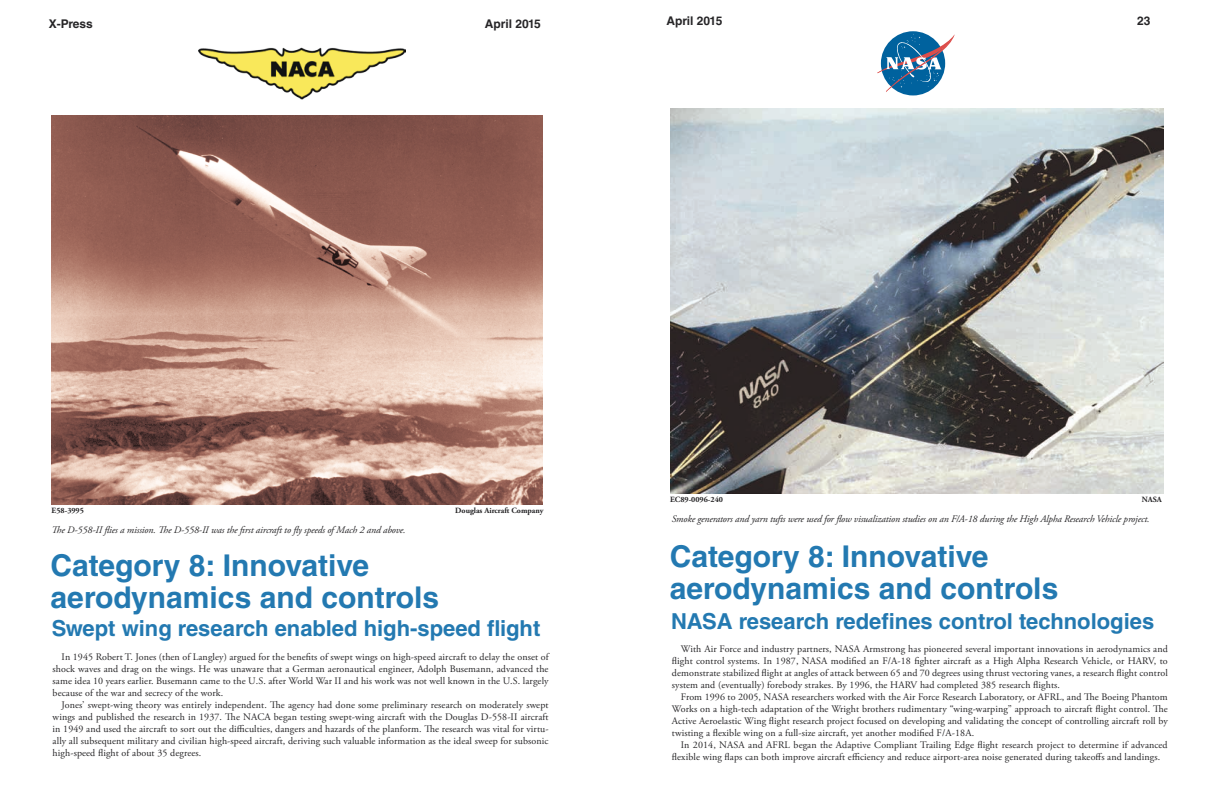
<style>
.page{position:relative;width:1224px;height:792px;background:#fff}
.page>*{position:absolute;margin:0;border:0;box-sizing:border-box;transform-origin:0 0}
.t1{font:700 30px "Helvetica LT Std";color:#2379b1}
.t2{font:700 22px "Helvetica LT Std";color:#2379b1}
.t3{font:700 12px "Helvetica LT Std";color:#262527}
.t4{font:10px/12px "Adobe Garamond Pro";letter-spacing:.01em;color:#262527;text-align:justify}
.t5{font:italic 10px "Adobe Garamond Pro";letter-spacing:-.01em;color:#262527}
.t6{font:700 8px "Adobe Garamond Pro";color:#262527}
</style>
<div class="page">
<img style="left:198px;top:48px;width:207px;height:51px">
<img style="left:52px;top:116px;width:491px;height:388px">
<svg style="left:881px;top:31px;width:64px;height:64px"></svg>
<svg style="left:877px;top:34px;width:78px;height:59px"></svg>
<img style="left:671px;top:109px;width:492px;height:384px">
<p class="t3" style="left:49px;top:16px;width:46px">X-Press</p>
<p class="t3" style="left:485px;top:16px;width:58px">April 2015</p>
<p class="t3" style="left:666px;top:14px;width:58px">April 2015</p>
<p class="t3" style="left:1137px;top:14px;width:15px">23</p>
<p class="t6" style="left:52px;top:505px;width:34px">E58-3995</p>
<p class="t6" style="left:455px;top:505px;width:90px">Douglas Aircraft Company</p>
<p class="t5" style="left:52px;top:524px;width:356px">The D-558-II flies a mission. The D-558-II was the first aircraft to fly speeds of Mach 2 and above.</p>
<p class="t1" style="left:51px;top:547px;width:320px">Category 8: Innovative</p>
<p class="t1" style="left:51px;top:579px;width:390px">aerodynamics and controls</p>
<p class="t2" style="left:52px;top:615px;width:490px">Swept wing research enabled high-speed flight</p>
<p class="t4" style="left:53px;top:651px;width:497px;text-indent:9px">In 1945 Robert T. Jones (then of Langley) argued for the benefits of swept wings on high-speed aircraft to delay the onset of shock waves and drag on the wings. He was unaware that a German aeronautical engineer, Adolph Busemann, advanced the same idea 10 years earlier. Busemann came to the U.S. after World War II and his work was not well known in the U.S. largely because of the war and secrecy of the work.</p>
<p class="t4" style="left:53px;top:699px;width:497px;text-indent:9px">Jones’ swept-wing theory was entirely independent. The agency had done some preliminary research on moderately swept wings and published the research in 1937. The NACA began testing swept-wing aircraft with the Douglas D-558-II aircraft in 1949 and used the aircraft to sort out the difficulties, dangers and hazards of the planform. The research was vital for virtu&shy;ally all subsequent military and civilian high-speed aircraft, deriving such valuable information as the ideal sweep for subsonic high-speed flight of about 35 degrees.</p>
<p class="t6" style="left:670px;top:495px;width:54px">EC89-0096-240</p>
<p class="t6" style="left:1142px;top:495px;width:22px">NASA</p>
<p class="t5" style="left:672px;top:513px;width:479px">Smoke generators and yarn tufts were used for flow visualization studies on an F/A-18 during the High Alpha Research Vehicle project.</p>
<p class="t1" style="left:670px;top:539px;width:320px">Category 8: Innovative</p>
<p class="t1" style="left:670px;top:571px;width:390px">aerodynamics and controls</p>
<p class="t2" style="left:671px;top:608px;width:485px">NASA research redefines control technologies</p>
<p class="t4" style="left:672px;top:643px;width:497px;text-indent:9px">With Air Force and industry partners, NASA Armstrong has pioneered several important innovations in aerodynamics and flight control systems. In 1987, NASA modified an F/A-18 fighter aircraft as a High Alpha Research Vehicle, or HARV, to demonstrate stabilized flight at angles of attack between 65 and 70 degrees using thrust vectoring vanes, a research flight control system and (eventually) forebody strakes. By 1996, the HARV had completed 385 research flights.</p>
<p class="t4" style="left:672px;top:691px;width:497px;text-indent:9px">From 1996 to 2005, NASA researchers worked with the Air Force Research Laboratory, or AFRL, and The Boeing Phantom Works on a high-tech adaptation of the Wright brothers rudimentary “wing-warping” approach to aircraft flight control. The Active Aeroelastic Wing flight research project focused on developing and validating the concept of controlling aircraft roll by twisting a flexible wing on a full-size aircraft, yet another modified F/A-18A.</p>
<p class="t4" style="left:672px;top:739px;width:497px;text-indent:9px">In 2014, NASA and AFRL began the Adaptive Compliant Trailing Edge flight research project to determine if advanced flexible wing flaps can both improve aircraft efficiency and reduce airport-area noise generated during takeoffs and landings.</p>
</div>
